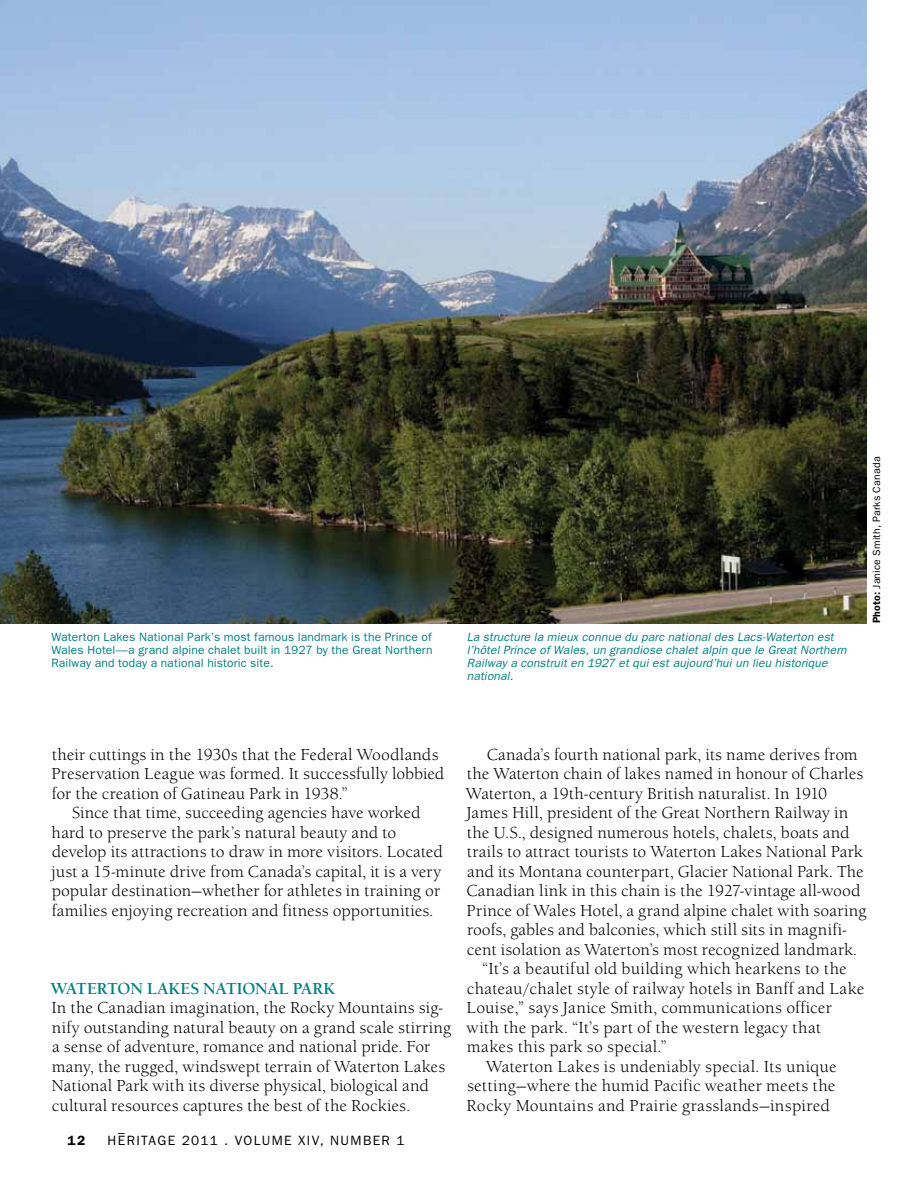
<style>
.page{position:relative;width:918px;height:1188px;background:#fff}
.page>*{position:absolute;margin:0;border:0;box-sizing:border-box;transform-origin:0 0}
.t1{font:16.5px/19.5px "Berkeley Old Style Itc T";letter-spacing:.01em;color:#000}
.t2{font:700 16.5px "Berkeley Old Style Itc T";color:#007f81}
.t3{font:16.5px "Berkeley Old Style Itc T";letter-spacing:.03em;color:#000}
.t4{font:13.5px "Franklin Gothic";letter-spacing:.1em;color:#000}
.t5{font:600 13.5px "Franklin Gothic";color:#000}
.t6{font:italic 12px/12.8px "Franklin Gothic";letter-spacing:.01em;color:#007f81}
.t7{font:12px/12.8px "Franklin Gothic";letter-spacing:.015em;color:#007f81;text-align:justify}
.t8{font:10.5px "Franklin Gothic";letter-spacing:.02em;color:#000}
.s1{font-weight:600}
</style>
<div class="page">
<img style="left:0;top:0;width:867px;height:623px">
<p class="t7" style="left:51px;top:631px;width:383px">Waterton Lakes National Park’s most famous landmark is the Prince of Wales Hotel—a grand alpine chalet built in 1927 by the Great Northern Railway and today a national historic site.</p>
<p class="t6" style="left:467px;top:631px;width:381px">La structure la mieux connue du parc national des Lacs-Waterton est l’hôtel Prince of Wales, un grandiose chalet alpin que le Great Northern Railway a construit en 1927 et qui est aujourd’hui un lieu historique national.</p>
<p class="t8" style="left:870px;top:623px;width:168px;rotate:-90deg"><span class="s1">Photo:</span> Janice Smith, Parks Canada</p>
<p class="t1" style="left:51px;top:745px;width:395px">their cuttings in the 1930s that the Federal Woodlands<br>Preservation League was formed. It successfully lobbied for the creation of Gatineau Park in 1938.”</p>
<p class="t1" style="left:52px;top:803px;width:393px;text-indent:20px">Since that time, succeeding agencies have worked hard to preserve the park’s natural beauty and to develop its attractions to draw in more visitors. Located just a 15-minute drive from Canada’s capital, it is a very popular destination—whether for athletes in training or families enjoying recreation and fitness opportunities.</p>
<p class="t2" style="left:51px;top:979px;width:286px">WATERTON LAKES NATIONAL PARK</p>
<p class="t1" style="left:51px;top:998px;width:401px">In the Canadian imagination, the Rocky Mountains sig&shy;nify outstanding natural beauty on a grand scale stirring a sense of adventure, romance and national pride. For many, the rugged, windswept terrain of Waterton Lakes National Park with its diverse physical, biological and cultural resources captures the best of the Rockies.</p>
<p class="t4" style="left:118px;top:1125px;width:8px">–</p>
<p class="t5" style="left:68px;top:1132px;width:19px">12</p>
<p class="t4" style="left:108px;top:1133px;width:299px">HERITAGE 2011 . VOLUME XIV, NUMBER 1</p>
<p class="t1" style="left:487px;top:745px;width:373px">Canada’s fourth national park, its name derives from</p>
<p class="t1" style="left:467px;top:764px;width:398px">the Waterton chain of lakes named in honour of Charles</p>
<p class="t1" style="left:466px;top:784px;width:363px">Waterton, a 19th-century British naturalist. In 1910</p>
<p class="t1" style="left:466px;top:803px;width:383px">James Hill, president of the Great Northern Railway in</p>
<p class="t1" style="left:467px;top:823px;width:384px">the U.S., designed numerous hotels, chalets, boats and</p>
<p class="t1" style="left:467px;top:842px;width:397px">trails to attract tourists to Waterton Lakes National Park</p>
<p class="t1" style="left:467px;top:862px;width:398px">and its Montana counterpart, Glacier National Park. The</p>
<p class="t1" style="left:466px;top:881px;width:396px">Canadian link in this chain is the 1927-vintage all-wood</p>
<p class="t1" style="left:467px;top:901px;width:402px">Prince of Wales Hotel, a grand alpine chalet with soaring</p>
<p class="t1" style="left:467px;top:920px;width:381px">roofs, gables and balconies, which still sits in magnifi-</p>
<p class="t1" style="left:467px;top:940px;width:392px">cent isolation as Waterton’s most recognized landmark.</p>
<p class="t1" style="left:482px;top:959px;width:366px">“It’s a beautiful old building which hearkens to the</p>
<p class="t1" style="left:467px;top:979px;width:399px">chateau/chalet style of railway hotels in Banff and Lake</p>
<p class="t1" style="left:467px;top:998px;width:367px">Louise,” says Janice Smith, communications officer</p>
<p class="t1" style="left:466px;top:1018px;width:356px">with the park. “It’s part of the western legacy that</p>
<p class="t3" style="left:467px;top:1037px;width:201px">makes this park so special.”</p>
<p class="t1" style="left:486px;top:1057px;width:352px">Waterton Lakes is undeniably special. Its unique</p>
<p class="t1" style="left:467px;top:1076px;width:370px">setting—where the humid Pacific weather meets the</p>
<p class="t1" style="left:467px;top:1096px;width:365px">Rocky Mountains and Prairie grasslands—inspired</p>
</div>
